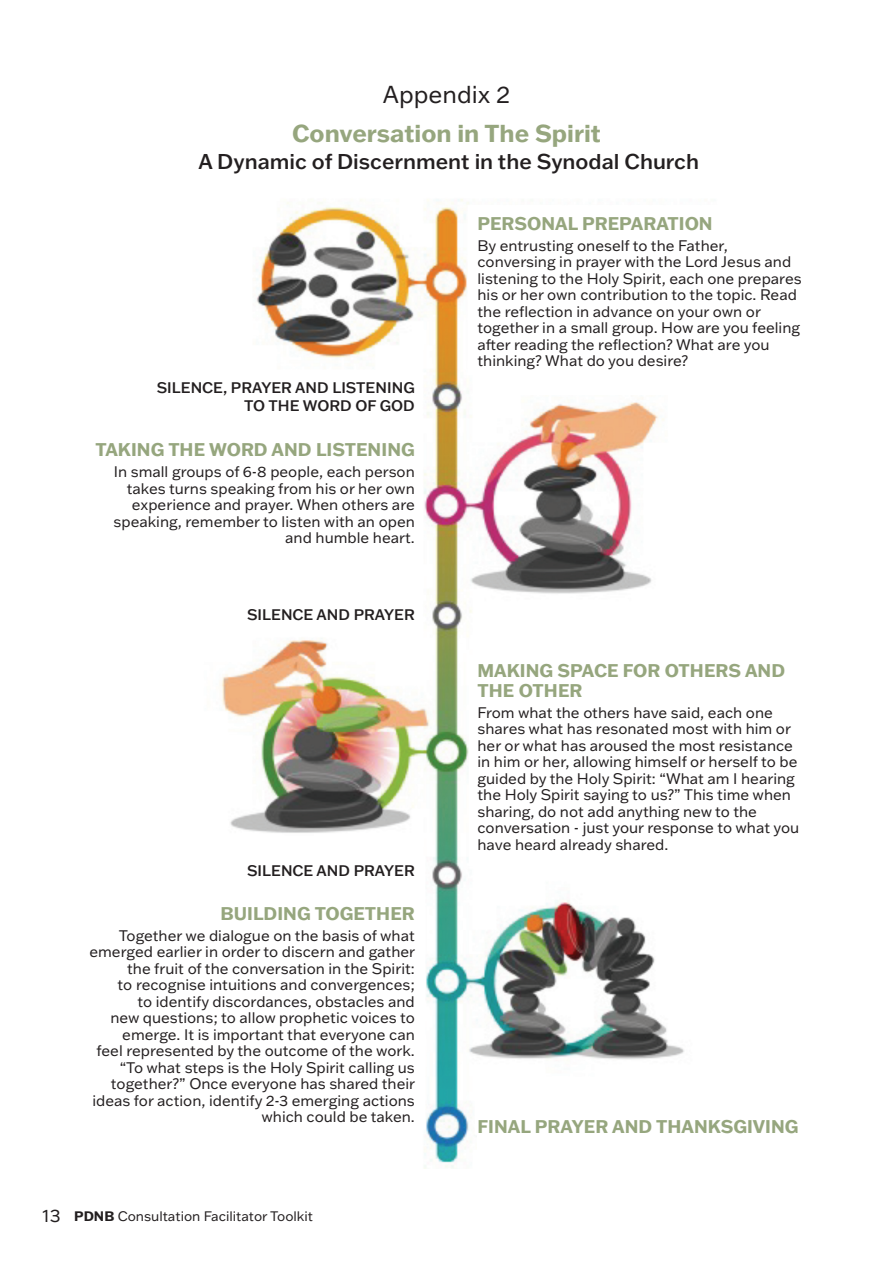
<style>
.page{position:relative;width:893px;height:1263px;background:#fff}
.page>*{position:absolute;margin:0;border:0;box-sizing:border-box;transform-origin:0 0}
.t1{font:700 24px "Franklin Gothic ATF";color:#96a67e}
.t2{font:24px "Franklin Gothic ATF";color:#231f20}
.t3{font:500 21px "Franklin Gothic ATF";color:#231f20}
.t4{font:700 18px/19.5px "Franklin Gothic ATF";color:#96a67e}
.t5{font:15px/16.5px "Franklin Gothic ATF";color:#231f20}
.t6{font:500 15px/18px "Franklin Gothic ATF";color:#231f20;text-align:right}
.t7{font:13.5px "Franklin Gothic ATF";color:#231f20}
.s1{font-size:18px}
.s2{font-weight:700}
</style>
<div class="page">
<img style="left:220px;top:199px;width:464px;height:970px">
<div style="left:477px;top:216px;width:328px;height:179px;background:#fff"></div>
<div style="left:87px;top:443px;width:328px;height:126px;background:#fff"></div>
<div style="left:87px;top:906px;width:328px;height:256px;background:#fff"></div>
<div style="left:477px;top:664px;width:328px;height:205px;background:#fff"></div>
<div style="left:126px;top:382px;width:289px;height:34px;background:#fff"></div>
<div style="left:126px;top:608px;width:289px;height:17px;background:#fff"></div>
<div style="left:126px;top:865px;width:289px;height:17px;background:#fff"></div>
<div style="left:477px;top:1119px;width:328px;height:41px;background:#fff"></div>
<h1 class="t2" style="left:383px;top:78px;width:129px">Appendix 2</h1>
<h1 class="t1" style="left:292px;top:117px;width:310px">Conversation in The Spirit</h1>
<h2 class="t3" style="left:198px;top:147px;width:502px">A Dynamic of Discernment in the Synodal Church</h2>
<p class="t6" style="left:157px;top:378px;width:260px">SILENCE, PRAYER AND LISTENING<br>TO THE WORD OF GOD</p>
<p class="t4" style="left:95px;top:440px;width:321px">TAKING THE WORD AND LISTENING</p>
<p class="t5" style="left:114px;top:463px;width:303px;text-align:right">In small groups of 6-8 people, each person takes turns speaking from his or her own experience and prayer. When others are speaking, remember to listen with an open and humble heart.</p>
<p class="t6" style="left:247px;top:605px;width:169px">SILENCE AND PRAYER</p>
<p class="t6" style="left:247px;top:861px;width:169px">SILENCE AND PRAYER</p>
<p class="t4" style="left:220px;top:903px;width:196px">BUILDING TOGETHER</p>
<p class="t5" style="left:89px;top:926px;width:327px;text-align:right">Together we dialogue on the basis of what emerged earlier in order to discern and gather the fruit of the conversation in the Spirit:<br>to recognise intuitions and convergences;<br>to identify discordances, obstacles and<br>new questions; to allow prophetic voices to emerge. It is important that everyone can<br>feel represented by the outcome of the work. “To what steps is the Holy Spirit calling us together?” Once everyone has shared their ideas for action, identify 2-3 emerging actions which could be taken.</p>
<p class="t7" style="left:43px;top:1207px;width:272px"><span class="s1">13</span> <span class="s2">PDNB</span> Consultation Facilitator Toolkit</p>
<p class="t4" style="left:477px;top:213px;width:237px">PERSONAL PREPARATION</p>
<p class="t5" style="left:477px;top:237px;width:326px">By entrusting oneself to the Father, conversing in prayer with the Lord Jesus and listening to the Holy Spirit, each one prepares his or her own contribution to the topic. Read the reflection in advance on your own or together in a small group. How are you feeling after reading the reflection? What are you thinking? What do you desire?</p>
<p class="t4" style="left:477px;top:661px;width:309px">MAKING SPACE FOR OTHERS AND<br>THE OTHER</p>
<p class="t5" style="left:477px;top:704px;width:323px">From what the others have said, each one shares what has resonated most with him or her or what has aroused the most resistance in him or her, allowing himself or herself to be guided by the Holy Spirit: “What am I hearing the Holy Spirit saying to us?” This time when sharing, do not add anything new to the conversation - just your response to what you have heard already shared.</p>
<p class="t4" style="left:477px;top:1116px;width:323px">FINAL PRAYER AND THANKSGIVING</p>
</div>
